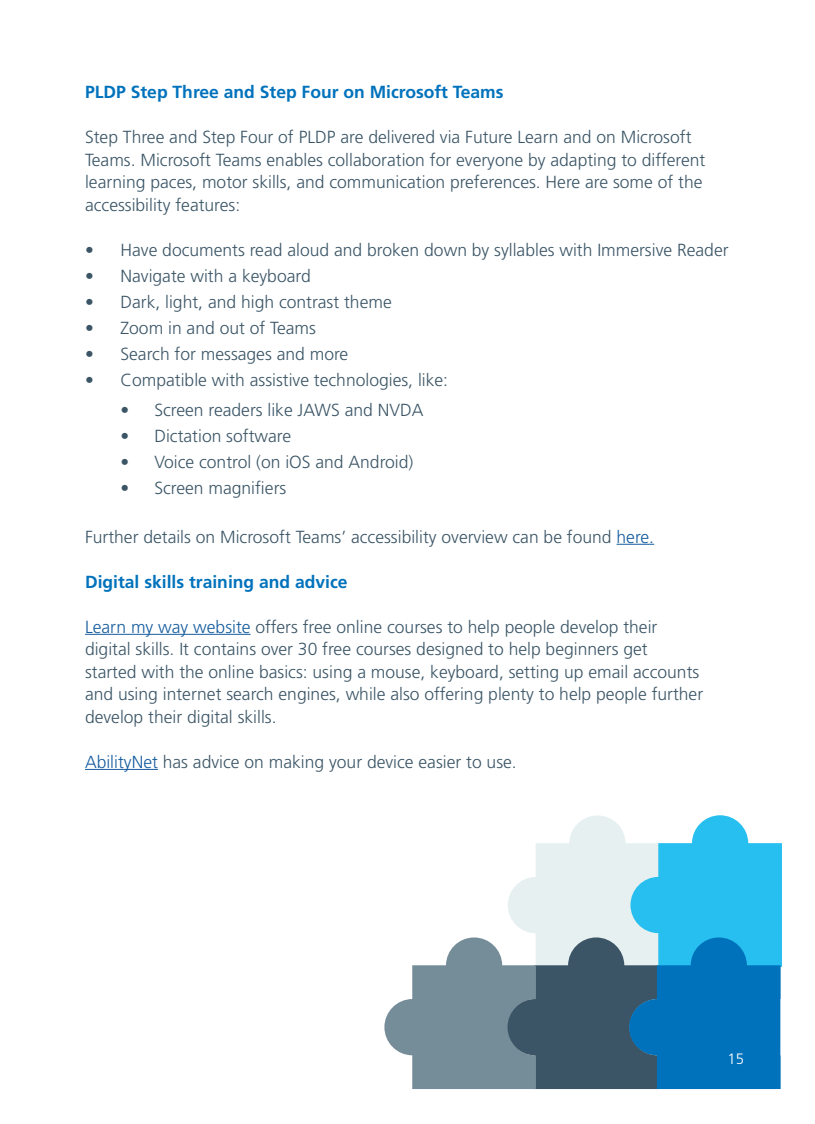
<style>
.page{position:relative;width:815px;height:1124px;background:#fff}
.page>*{position:absolute;margin:0;border:0;box-sizing:border-box;transform-origin:0 0}
.t1{font:300 17.5px/22.5px "Frutiger LT Std";color:#3b5566}
.t2{font:700 17.5px "Frutiger LT Std";color:#0072bc}
.t3{font:300 15px "Frutiger LT Std";color:#fff}
.s1{color:#175d9e}
</style>
<div class="page">
<svg style="left:384px;top:815px;width:398px;height:273px"></svg>
<hr style="left:617px;top:543px;width:37px;height:1px;background:#175d9e">
<hr style="left:85px;top:633px;width:166px;height:1px;background:#175d9e">
<hr style="left:85px;top:768px;width:73px;height:1px;background:#175d9e">
<p class="t2" style="left:85px;top:82px;width:420px">PLDP Step Three and Step Four on Microsoft Teams</p>
<p class="t1" style="left:85px;top:126px;width:622px">Step Three and Step Four of PLDP are delivered via Future Learn and on Microsoft Teams. Microsoft Teams enables collaboration for everyone by adapting to different learning paces, motor skills, and communication preferences. Here are some of the accessibility features:</p>
<p class="t1" style="left:85px;top:239px;width:645px">• Have documents read aloud and broken down by syllables with Immersive Reader</p>
<p class="t1" style="left:85px;top:265px;width:227px">• Navigate with a keyboard</p>
<p class="t1" style="left:85px;top:291px;width:308px">• Dark, light, and high contrast theme</p>
<p class="t1" style="left:85px;top:317px;width:232px">• Zoom in and out of Teams</p>
<p class="t1" style="left:85px;top:343px;width:265px">• Search for messages and more</p>
<p class="t1" style="left:85px;top:369px;width:365px">• Compatible with assistive technologies, like:</p>
<p class="t1" style="left:120px;top:398px;width:305px">• Screen readers like JAWS and NVDA</p>
<p class="t1" style="left:120px;top:424px;width:172px">• Dictation software</p>
<p class="t1" style="left:120px;top:451px;width:294px">• Voice control (on iOS and Android)</p>
<p class="t1" style="left:120px;top:477px;width:167px">• Screen magnifiers</p>
<p class="t1" style="left:85px;top:525px;width:571px">Further details on Microsoft Teams’ accessibility overview can be found <span class="s1">here.</span></p>
<p class="t2" style="left:85px;top:571px;width:264px">Digital skills training and advice</p>
<p class="t1" style="left:85px;top:615px;width:620px"><span class="s1">Learn my way website</span> offers free online courses to help people develop their digital skills. It contains over 30 free courses designed to help beginners get started with the online basics: using a mouse, keyboard, setting up email accounts and using internet search engines, while also offering plenty to help people further develop their digital skills.</p>
<p class="t1" style="left:85px;top:750px;width:433px"><span class="s1">AbilityNet</span> has advice on making your device easier to use.</p>
<p class="t3" style="left:727px;top:1050px;width:18px">15</p>
</div>
